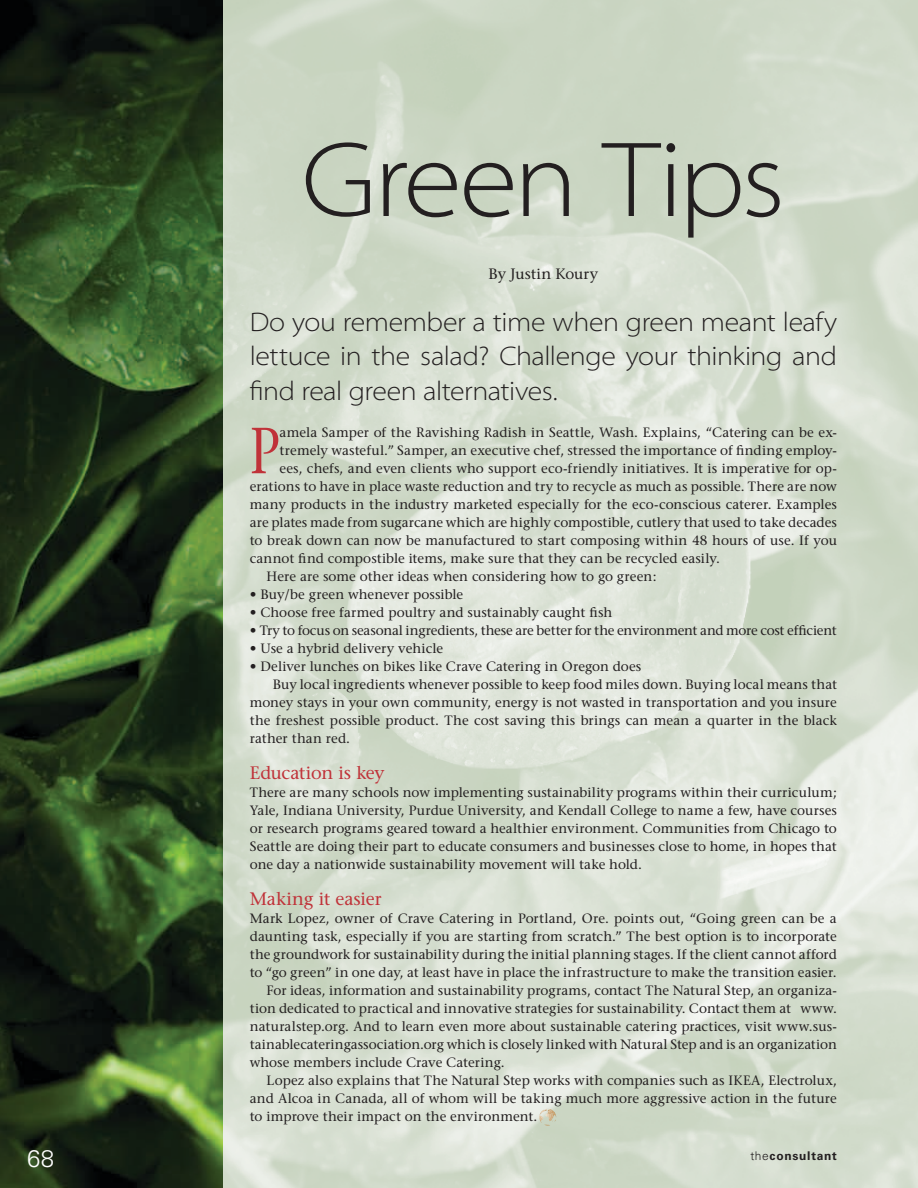
<style>
.page{position:relative;width:918px;height:1188px;background:#fff}
.page>*{position:absolute;margin:0;border:0;box-sizing:border-box;transform-origin:0 0}
.t1{font:108px "Myriad MM 215 700";letter-spacing:-.025em;color:#231f20}
.t2{font:64.95px "Stone Serif";color:#c03239;scale:.8 1}
.t3{font:27px/34.5px "Myriad MM 215 700";letter-spacing:-.02em;color:#231f20;text-align:justify}
.t4{font:300 24px "Univers";color:#fff}
.t5{font:18px "Stone Serif";letter-spacing:-.01em;color:#c03239}
.t6{font:15px "Stone Serif";letter-spacing:.005em;color:#231f20}
.t7{font:13.5px/18px "Stone Serif";letter-spacing:.005em;color:#231f20;text-align:justify}
.t8{font:13.5px "Stone Serif";letter-spacing:-.015em;color:#231f20}
.t9{font:700 12px "Univers";letter-spacing:.065em;color:#231f20}
.s1{font-weight:300}
</style>
<div class="page">
<img style="left:0;top:0;width:223px;height:1188px">
<svg style="left:539px;top:1109px;width:18px;height:17px"></svg>
<h3 class="t4" style="left:27px;top:1144px;width:29px">68</h3>
<h1 class="t1" style="left:302px;top:128px;width:485px">Green Tips</h1>
<p class="t6" style="left:489px;top:265px;width:111px">By Justin Koury</p>
<h3 class="t3" style="left:250px;top:306px;width:589px">Do you remember a time when green meant leafy lettuce in the salad? Challenge your thinking and find real green alternatives.</h3>
<h2 class="t2" style="left:250px;top:412px;width:39px">P</h2>
<p class="t7" style="left:280px;top:424px;width:559px">amela Samper of the Ravishing Radish in Seattle, Wash. Explains, “Catering can be ex-</p>
<p class="t7" style="left:280px;top:442px;width:559px">tremely wasteful.” Samper, an executive chef, stressed the importance of finding employ-</p>
<p class="t7" style="left:280px;top:460px;width:559px">ees, chefs, and even clients who support eco-friendly initiatives. It is imperative for op-</p>
<p class="t7" style="left:250px;top:478px;width:589px">erations to have in place waste reduction and try to recycle as much as possible. There are now</p>
<p class="t7" style="left:250px;top:496px;width:589px">many products in the industry marketed especially for the eco-conscious caterer. Examples</p>
<p class="t7" style="left:250px;top:514px;width:589px">are plates made from sugarcane which are highly compostible, cutlery that used to take decades</p>
<p class="t7" style="left:250px;top:532px;width:589px">to break down can now be manufactured to start composing within 48 hours of use. If you</p>
<p class="t7" style="left:250px;top:550px;width:472px">cannot find compostible items, make sure that they can be recycled easily.</p>
<p class="t7" style="left:267px;top:568px;width:391px">Here are some other ideas when considering how to go green:</p>
<p class="t7" style="left:250px;top:586px;width:215px">• Buy/be green whenever possible</p>
<p class="t7" style="left:250px;top:604px;width:364px">• Choose free farmed poultry and sustainably caught fish</p>
<p class="t8" style="left:250px;top:622px;width:589px">• Try to focus on seasonal ingredients, these are better for the environment and more cost efficient</p>
<p class="t7" style="left:250px;top:640px;width:195px">• Use a hybrid delivery vehicle</p>
<p class="t7" style="left:250px;top:658px;width:393px">• Deliver lunches on bikes like Crave Catering in Oregon does</p>
<p class="t7" style="left:273px;top:676px;width:566px">Buy local ingredients whenever possible to keep food miles down. Buying local means that</p>
<p class="t7" style="left:250px;top:694px;width:589px">money stays in your own community, energy is not wasted in transportation and you insure</p>
<p class="t7" style="left:250px;top:712px;width:589px">the freshest possible product. The cost saving this brings can mean a quarter in the black</p>
<p class="t7" style="left:250px;top:730px;width:102px">rather than red.</p>
<h3 class="t5" style="left:250px;top:762px;width:136px">Education is key</h3>
<p class="t7" style="left:250px;top:784px;width:589px">There are many schools now implementing sustainability programs within their curriculum; Yale, Indiana University, Purdue University, and Kendall College to name a few, have courses or research programs geared toward a healthier environment. Communities from Chicago to Seattle are doing their part to educate consumers and businesses close to home, in hopes that one day a nationwide sustainability movement will take hold.</p>
<h3 class="t5" style="left:250px;top:888px;width:133px">Making it easier</h3>
<p class="t7" style="left:250px;top:910px;width:589px">Mark Lopez, owner of Crave Catering in Portland, Ore. points out, “Going green can be a</p>
<p class="t7" style="left:250px;top:928px;width:589px">daunting task, especially if you are starting from scratch.” The best option is to incorporate</p>
<p class="t7" style="left:250px;top:946px;width:589px">the groundwork for sustainability during the initial planning stages. If the client cannot afford</p>
<p class="t7" style="left:250px;top:964px;width:589px">to “go green” in one day, at least have in place the infrastructure to make the transition easier.</p>
<p class="t7" style="left:267px;top:982px;width:572px">For ideas, information and sustainability programs, contact The Natural Step, an organiza-</p>
<p class="t7" style="left:250px;top:1000px;width:589px">tion dedicated to practical and innovative strategies for sustainability. Contact them at www.</p>
<p class="t7" style="left:250px;top:1018px;width:589px">naturalstep.org. And to learn even more about sustainable catering practices, visit www.sus-</p>
<p class="t7" style="left:250px;top:1036px;width:589px">tainablecateringassociation.org which is closely linked with Natural Step and is an organization</p>
<p class="t7" style="left:250px;top:1054px;width:256px">whose members include Crave Catering.</p>
<p class="t7" style="left:267px;top:1072px;width:572px">Lopez also explains that The Natural Step works with companies such as IKEA, Electrolux,</p>
<p class="t7" style="left:250px;top:1090px;width:589px">and Alcoa in Canada, all of whom will be taking much more aggressive action in the future</p>
<p class="t7" style="left:250px;top:1108px;width:289px">to improve their impact on the environment.</p>
<p class="t9" style="left:750px;top:1149px;width:88px"><span class="s1">the</span>consultant</p>
</div>
